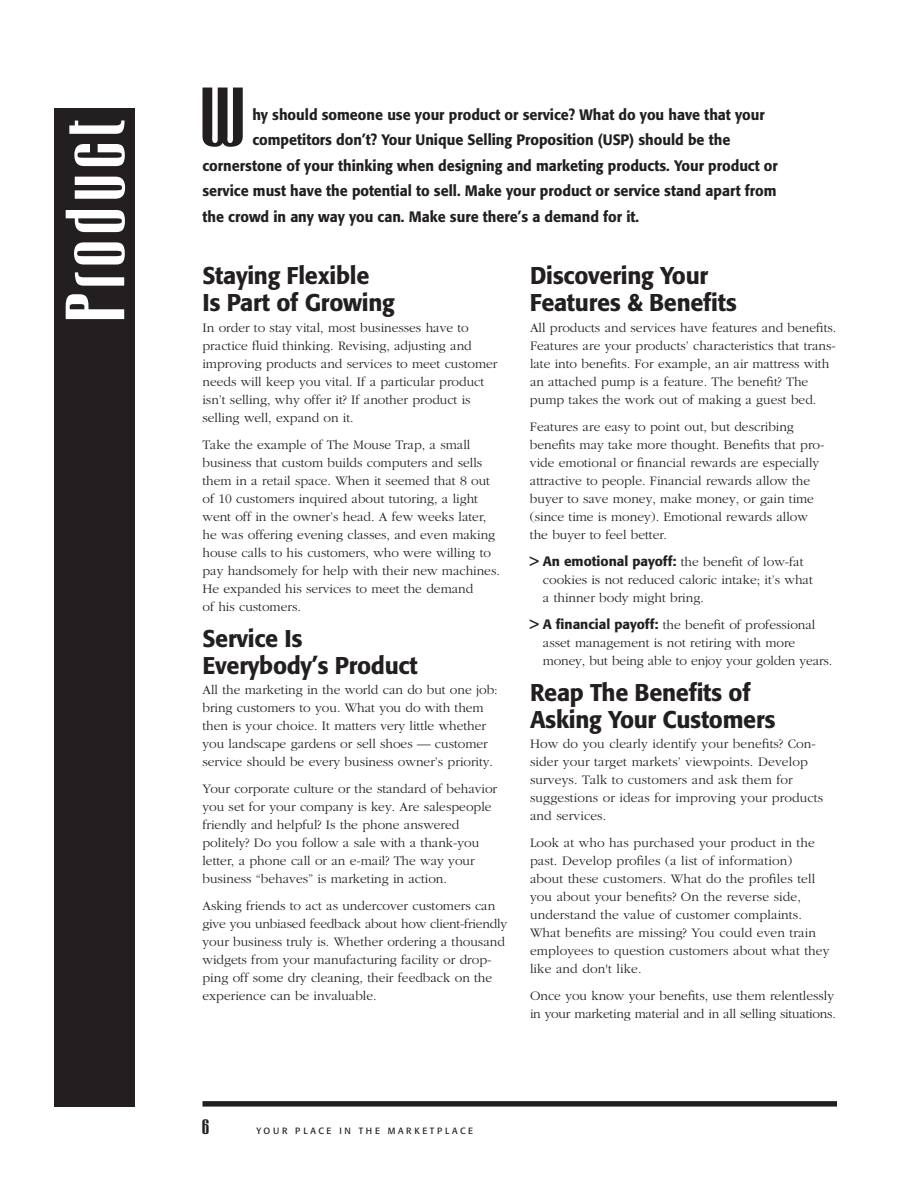
<style>
.page{position:relative;width:918px;height:1188px;background:#fff}
.page>*{position:absolute;margin:0;border:0;box-sizing:border-box;transform-origin:0 0}
.t1{font:72px "Gogobig";letter-spacing:.08em;color:#fff}
.t2{font:72px "Gogobig";color:#231f20}
.t3{font:500 24px/27px "Formata";letter-spacing:-.01em;color:#231f20}
.t4{font:18px "Gogobig";color:#231f20}
.t5{font:500 15px "Formata";color:#231f20;scale:.95 1}
.t6{font:300 13.5px/18px "Garamond";color:#231f20}
.t7{font:500 13.5px "Formata";color:#231f20}
.t8{font:9px "Formata";letter-spacing:.29em;color:#231f20}
.s1{font-family:"Garamond";font-weight:300}
.s2{font-family:"Formata";font-weight:500}
</style>
<div class="page">
<div style="left:203px;top:1101px;width:634px;height:6px;background:#231f20"></div>
<div style="left:54px;top:108px;width:81px;height:999px;background:#231f20"></div>
<h1 class="t1" style="left:53px;top:319px;width:202px;rotate:-90deg">Product</h1>
<h1 class="t2" style="left:202px;top:75px;width:47px">W</h1>
<p class="t5" style="left:252px;top:108px;width:541px">hy should someone use your product or service? What do you have that your</p>
<p class="t5" style="left:252px;top:133px;width:505px">competitors don’t? Your Unique Selling Proposition (USP) should be the</p>
<p class="t5" style="left:202px;top:159px;width:607px">cornerstone of your thinking when designing and marketing products. Your product or</p>
<p class="t5" style="left:202px;top:184px;width:606px">service must have the potential to sell. Make your product or service stand apart from</p>
<p class="t5" style="left:202px;top:210px;width:461px">the crowd in any way you can. Make sure there’s a demand for it.</p>
<h2 class="t3" style="left:202px;top:265px;width:194px">Staying Flexible<br>Is Part of Growing</h2>
<p class="t6" style="left:202px;top:318px;width:297px">In order to stay vital, most businesses have to practice fluid thinking. Revising, adjusting and improving products and services to meet customer needs will keep you vital. If a particular product isn’t selling, why offer it? If another product is selling well, expand on it.</p>
<p class="t6" style="left:202px;top:435px;width:299px">Take the example of The Mouse Trap, a small business that custom builds computers and sells them in a retail space. When it seemed that 8 out of 10 customers inquired about tutoring, a light went off in the owner’s head. A few weeks later, he was offering evening classes, and even making house calls to his customers, who were willing to pay handsomely for help with their new machines.<br>He expanded his services to meet the demand<br>of his customers.</p>
<h2 class="t3" style="left:202px;top:627px;width:217px">Service Is<br>Everybody’s Product</h2>
<p class="t6" style="left:202px;top:680px;width:297px">All the marketing in the world can do but one job: bring customers to you. What you do with them then is your choice. It matters very little whether you landscape gardens or sell shoes — customer service should be every business owner’s priority.</p>
<p class="t6" style="left:202px;top:779px;width:296px">Your corporate culture or the standard of behavior you set for your company is key. Are salespeople friendly and helpful? Is the phone answered politely? Do you follow a sale with a thank-you letter, a phone call or an e-mail? The way your business “behaves” is marketing in action.</p>
<p class="t6" style="left:202px;top:896px;width:306px">Asking friends to act as undercover customers can give you unbiased feedback about how client-friendly your business truly is. Whether ordering a thousand widgets from your manufacturing facility or drop&shy;ping off some dry cleaning, their feedback on the experience can be invaluable.</p>
<h2 class="t3" style="left:530px;top:265px;width:208px">Discovering Your<br>Features &amp; Benefits</h2>
<p class="t6" style="left:530px;top:318px;width:308px">All products and services have features and benefits.<br>Features are your products’ characteristics that trans&shy;late into benefits. For example, an air mattress with an attached pump is a feature. The benefit? The pump takes the work out of making a guest bed.</p>
<p class="t6" style="left:530px;top:417px;width:296px">Features are easy to point out, but describing benefits may take more thought. Benefits that pro&shy;vide emotional or financial rewards are especially attractive to people. Financial rewards allow the buyer to save money, make money, or gain time (since time is money). Emotional rewards allow the buyer to feel better.</p>
<p class="t7" style="left:530px;top:555px;width:275px">&gt; An emotional payoff: <span class="s1">the benefit of low-fat</span></p>
<p class="t6" style="left:543px;top:570px;width:271px">cookies is not reduced caloric intake; it’s what a thinner body might bring.</p>
<p class="t6" style="left:543px;top:615px;width:291px;text-indent:-13px"><span class="s2">&gt; A financial payoff:</span> the benefit of professional asset management is not retiring with more money, but being able to enjoy your golden years.</p>
<h2 class="t3" style="left:530px;top:681px;width:247px">Reap The Benefits of<br>Asking Your Customers</h2>
<p class="t6" style="left:530px;top:734px;width:295px">How do you clearly identify your benefits? Con&shy;sider your target markets’ viewpoints. Develop surveys. Talk to customers and ask them for suggestions or ideas for improving your products and services.</p>
<p class="t6" style="left:530px;top:833px;width:301px">Look at who has purchased your product in the past. Develop profiles (a list of information)<br>about these customers. What do the profiles tell you about your benefits? On the reverse side, understand the value of customer complaints.<br>What benefits are missing? You could even train employees to question customers about what they like and don't like.</p>
<p class="t6" style="left:530px;top:986px;width:307px">Once you know your benefits, use them relentlessly in your marketing material and in all selling situations.</p>
<h3 class="t4" style="left:203px;top:1116px;width:9px">6</h3>
<p class="t8" style="left:257px;top:1127px;width:218px">YOUR PLACE IN THE MARKETPLACE</p>
</div>
